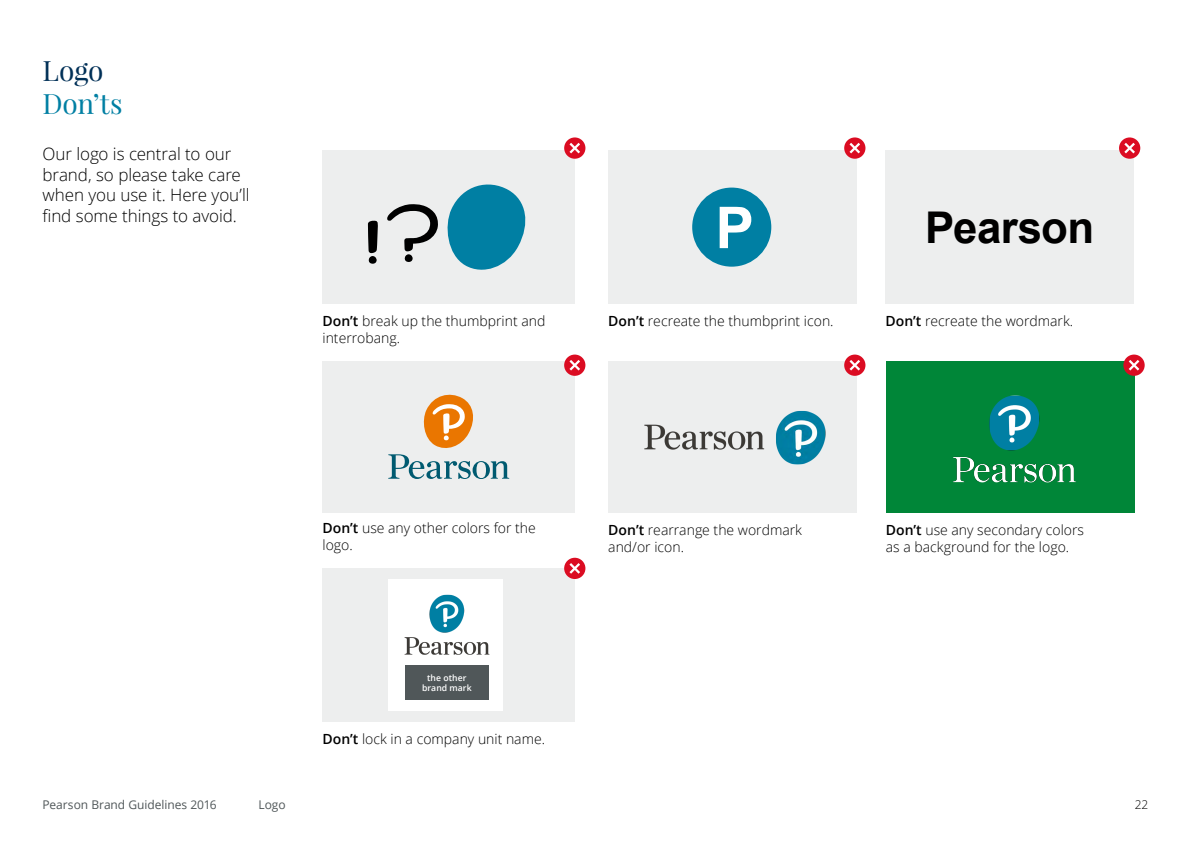
<style>
.page{position:relative;width:1191px;height:842px;background:#fff}
.page>*{position:absolute;margin:0;border:0;box-sizing:border-box;transform-origin:0 0}
.t1{font:700 57.7px "Arial";color:#fff}
.t2{font:700 43.8px "Arial";letter-spacing:-.01em;color:#000}
.t3{font:28px "Playfair Display";color:#007fa3}
.t4{font:28px "Playfair Display";color:#003057}
.t5{font:300 17px/20.4px "Open Sans";letter-spacing:-.005em;color:#000}
.t6{font:300 14px/16.8px "Open Sans";color:#000}
.t7{font:12px "Open Sans";letter-spacing:-.005em;color:#505759}
.t8{font:300 12px "Open Sans";color:#000}
.t9{font:600 8.7px/10.4px "Open Sans";letter-spacing:.005em;color:#fff;text-align:center}
.s1{font-weight:600}
</style>
<div class="page">
<div style="left:322px;top:568px;width:253px;height:153px;background:#edeeee"></div>
<div style="left:388px;top:579px;width:114px;height:131px;background:#fff"></div>
<div style="left:322px;top:362px;width:253px;height:151px;background:#edeeee"></div>
<div style="left:608px;top:362px;width:249px;height:151px;background:#edeeee"></div>
<div style="left:886px;top:362px;width:248px;height:151px;background:#008638"></div>
<div style="left:322px;top:151px;width:253px;height:153px;background:#edeeee"></div>
<div style="left:608px;top:151px;width:249px;height:153px;background:#edeeee"></div>
<div style="left:885px;top:151px;width:249px;height:153px;background:#edeeee"></div>
<div style="left:692px;top:188px;width:79px;height:79px;background:#007fa3;border-radius:50%"></div>
<svg style="left:447px;top:184px;width:79px;height:86px"></svg>
<svg style="left:387px;top:204px;width:51px;height:58px"></svg>
<svg style="left:368px;top:220px;width:10px;height:44px"></svg>
<svg style="left:388px;top:394px;width:121px;height:85px"></svg>
<div style="left:564px;top:137px;width:21px;height:22px;background:#db0c22;border-radius:50%"></div>
<svg style="left:569px;top:143px;width:11px;height:10px"></svg>
<div style="left:844px;top:137px;width:21px;height:22px;background:#db0c22;border-radius:50%"></div>
<svg style="left:849px;top:143px;width:11px;height:10px"></svg>
<div style="left:1119px;top:137px;width:21px;height:22px;background:#db0c22;border-radius:50%"></div>
<svg style="left:1124px;top:143px;width:11px;height:10px"></svg>
<div style="left:1123px;top:355px;width:21px;height:21px;background:#db0c22;border-radius:50%"></div>
<svg style="left:1128px;top:360px;width:11px;height:10px"></svg>
<div style="left:844px;top:355px;width:21px;height:21px;background:#db0c22;border-radius:50%"></div>
<svg style="left:849px;top:360px;width:11px;height:10px"></svg>
<div style="left:564px;top:355px;width:21px;height:21px;background:#db0c22;border-radius:50%"></div>
<svg style="left:569px;top:360px;width:11px;height:10px"></svg>
<div style="left:564px;top:558px;width:21px;height:21px;background:#db0c22;border-radius:50%"></div>
<svg style="left:569px;top:563px;width:11px;height:11px"></svg>
<img style="left:644px;top:424px;width:121px;height:26px">
<img style="left:776px;top:410px;width:50px;height:55px">
<img style="left:953px;top:395px;width:123px;height:88px">
<div style="left:405px;top:665px;width:84px;height:35px;background:#505759"></div>
<img style="left:404px;top:579px;width:99px;height:92px">
<h3 class="t4" style="left:43px;top:53px;width:63px">Logo</h3>
<h3 class="t3" style="left:43px;top:86px;width:82px">Don’ts</h3>
<p class="t5" style="left:43px;top:144px;width:209px">Our logo is central to our brand, so please take care when you use it. Here you’ll find some things to avoid.</p>
<p class="t6" style="left:322px;top:312px;width:224px"><span class="s1">Don’t</span> break up the thumbprint and interrobang.</p>
<h1 class="t1" style="left:715px;top:190px;width:40px">P</h1>
<h2 class="t2" style="left:925px;top:199px;width:170px">Pearson</h2>
<p class="t6" style="left:608px;top:312px;width:227px"><span class="s1">Don’t</span> recreate the thumbprint icon.</p>
<p class="t6" style="left:885px;top:312px;width:189px"><span class="s1">Don’t</span> recreate the wordmark.</p>
<p class="t6" style="left:322px;top:520px;width:215px"><span class="s1">Don’t</span> use any other colors for the logo.</p>
<p class="t9" style="left:422px;top:672px;width:51px">the other brand mark</p>
<p class="t6" style="left:322px;top:730px;width:224px"><span class="s1">Don’t</span> lock in a company unit name.</p>
<p class="t6" style="left:608px;top:521px;width:195px"><span class="s1">Don’t</span> rearrange the wordmark and/or icon.</p>
<p class="t6" style="left:886px;top:521px;width:200px"><span class="s1">Don’t</span> use any secondary colors as a background for the logo.</p>
<p class="t7" style="left:43px;top:796px;width:176px">Pearson Brand Guidelines 2016</p>
<p class="t7" style="left:259px;top:796px;width:29px">Logo</p>
<p class="t8" style="left:1134px;top:796px;width:15px">22</p>
</div>
